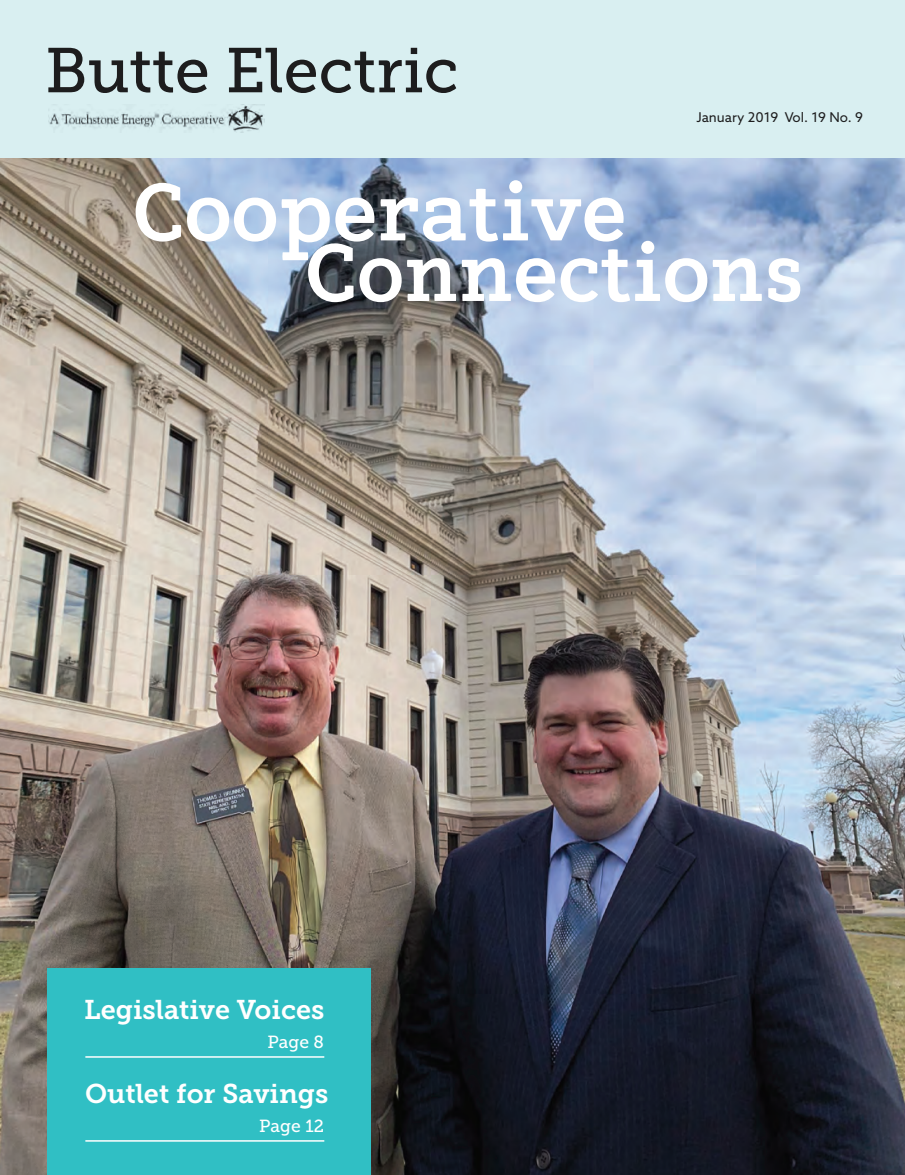
<style>
.page{position:relative;width:905px;height:1175px;background:#fff}
.page>*{position:absolute;margin:0;border:0;box-sizing:border-box;transform-origin:0 0}
.t1{font:63px "Museo Slab 500";color:#231f20}
.t2{font:27px "Museo Slab 700";color:#fff}
.t3{font:17.55px "Museo Slab 500";color:#fff}
.t4{font:13.5px "Azo Sans";color:#231f20}
</style>
<div class="page">
<div style="left:0;top:0;width:904px;height:1174px;background:#d9eff1"></div>
<img style="left:0;top:158px;width:904px;height:1016px">
<svg style="left:136px;top:180px;width:664px;height:122px;background:#afbcce"></svg>
<div style="left:47px;top:968px;width:324px;height:206px;background:#30bfc4"></div>
<hr style="left:85px;top:1056px;width:239px;height:1px;background:#fff">
<hr style="left:85px;top:1140px;width:239px;height:1px;background:#fff">
<img style="left:49px;top:104px;width:216px;height:28px">
<h1 class="t1" style="left:45px;top:35px;width:415px">Butte Electric</h1>
<p class="t4" style="left:696px;top:109px;width:168px">January 2019 Vol. 19 No. 9</p>
<p class="t2" style="left:84px;top:994px;width:242px">Legislative Voices</p>
<p class="t3" style="left:267px;top:1031px;width:58px">Page 8</p>
<p class="t2" style="left:85px;top:1078px;width:245px">Outlet for Savings</p>
<p class="t3" style="left:259px;top:1115px;width:66px">Page 12</p>
</div>
